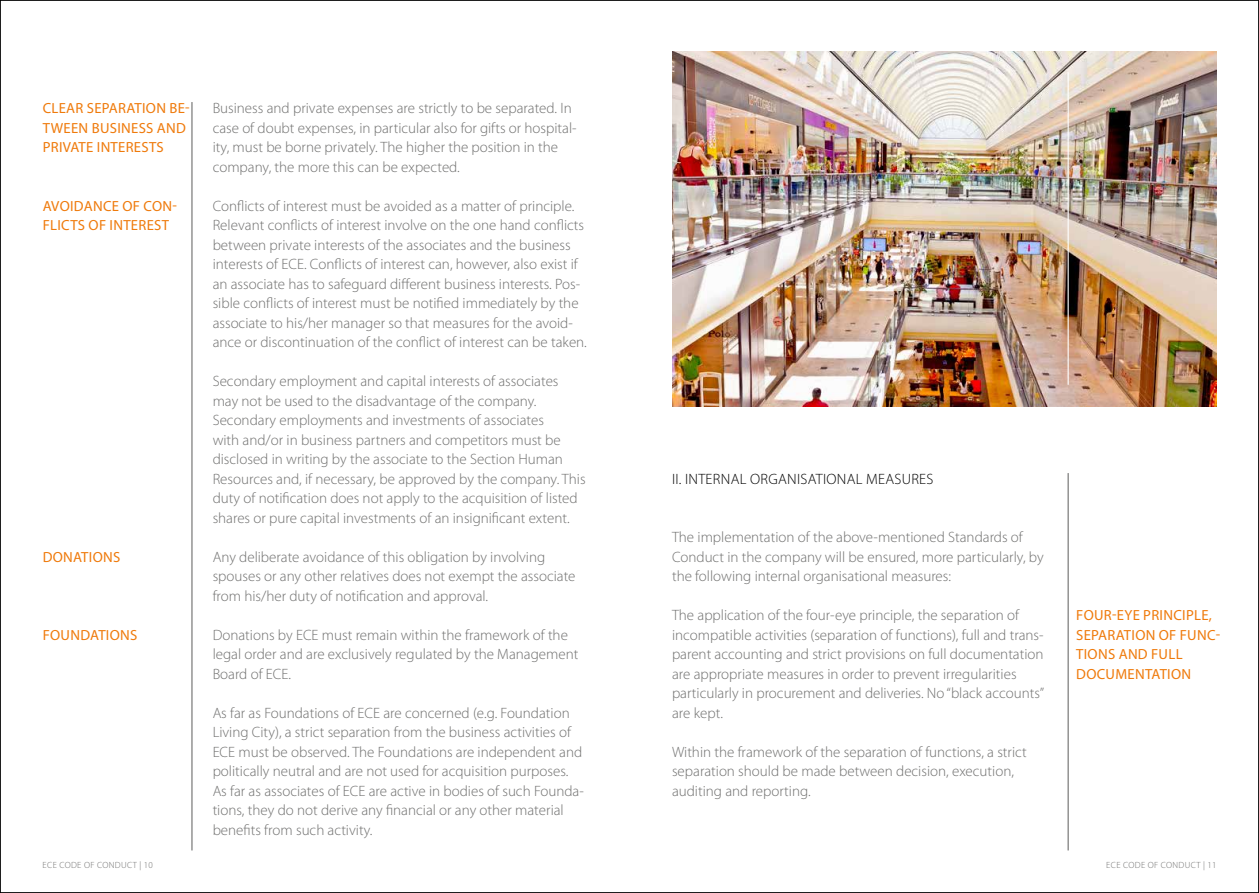
<style>
.page{position:relative;width:1259px;height:893px;background:#fff}
.page>*{position:absolute;margin:0;border:0;box-sizing:border-box;transform-origin:0 0}
.t1{font:300 15px/19.5px "Myriad Pro";color:#6f6f6e}
.t2{font:300 15px "Myriad Pro";letter-spacing:.02em;color:#000}
.t3{font:14.7px/19.5px "Myriad Pro";letter-spacing:.02em;color:#ef7a0b}
.t4{font:300 9px "Myriad Pro";letter-spacing:.04em;color:#6f6f6e}
</style>
<div class="page">
<hr style="left:191px;top:102px;width:1px;height:748px;background:#6f6f6e">
<hr style="left:1067px;top:473px;width:1px;height:377px;background:#6f6f6e">
<img style="left:672px;top:51px;width:544px;height:355px">
<hr style="left:1067px;top:72px;width:1px;height:313px;background:#fff">
<p class="t3" style="left:43px;top:98px;width:149px">CLEAR SEPARATION BE-<br>TWEEN BUSINESS AND<br>PRIVATE INTERESTS</p>
<p class="t3" style="left:43px;top:196px;width:136px">AVOIDANCE OF CON-<br>FLICTS OF INTEREST</p>
<p class="t3" style="left:43px;top:547px;width:79px">DONATIONS</p>
<p class="t3" style="left:43px;top:625px;width:96px">FOUNDATIONS</p>
<p class="t1" style="left:213px;top:99px;width:365px">Business and private expenses are strictly to be separated. In case of doubt expenses, in particular also for gifts or hospital&shy;ity, must be borne privately. The higher the position in the company, the more this can be expected.</p>
<p class="t1" style="left:213px;top:196px;width:376px">Conflicts of interest must be avoided as a matter of principle.<br>Relevant conflicts of interest involve on the one hand conflicts between private interests of the associates and the business interests of ECE. Conflicts of interest can, however, also exist if an associate has to safeguard different business interests. Pos&shy;sible conflicts of interest must be notified immediately by the associate to his/her manager so that measures for the avoid&shy;ance or discontinuation of the conflict of interest can be taken.</p>
<p class="t1" style="left:213px;top:372px;width:374px">Secondary employment and capital interests of associates may not be used to the disadvantage of the company.<br>Secondary employments and investments of associates<br>with and/or in business partners and competitors must be disclosed in writing by the associate to the Section Human Resources and, if necessary, be approved by the company. This duty of notification does not apply to the acquisition of listed shares or pure capital investments of an insignificant extent.</p>
<p class="t1" style="left:213px;top:547px;width:364px">Any deliberate avoidance of this obligation by involving spouses or any other relatives does not exempt the associate from his/her duty of notification and approval.</p>
<p class="t1" style="left:213px;top:625px;width:367px">Donations by ECE must remain within the framework of the legal order and are exclusively regulated by the Management<br>Board of ECE.</p>
<p class="t1" style="left:213px;top:703px;width:373px">As far as Foundations of ECE are concerned (e.g. Foundation Living City), a strict separation from the business activities of ECE must be observed. The Foundations are independent and politically neutral and are not used for acquisition purposes.<br>As far as associates of ECE are active in bodies of such Founda&shy;tions, they do not derive any financial or any other material benefits from such activity.</p>
<p class="t2" style="left:672px;top:471px;width:263px">II. INTERNAL ORGANISATIONAL MEASURES</p>
<p class="t1" style="left:672px;top:528px;width:373px">The implementation of the above-mentioned Standards of<br>Conduct in the company will be ensured, more particularly, by the following internal organisational measures:</p>
<p class="t1" style="left:672px;top:606px;width:373px">The application of the four-eye principle, the separation of incompatible activities (separation of functions), full and trans&shy;parent accounting and strict provisions on full documentation are appropriate measures in order to prevent irregularities particularly in procurement and deliveries. No “black accounts” are kept.</p>
<p class="t1" style="left:672px;top:742px;width:356px">Within the framework of the separation of functions, a strict separation should be made between decision, execution, auditing and reporting.</p>
<p class="t3" style="left:1076px;top:605px;width:146px">FOUR-EYE PRINCIPLE,<br>SEPARATION OF FUNC-<br>TIONS AND FULL<br>DOCUMENTATION</p>
<p class="t4" style="left:43px;top:860px;width:112px">ECE CODE OF CONDUCT | 10</p>
<p class="t4" style="left:1106px;top:860px;width:112px">ECE CODE OF CONDUCT | 11</p>
</div>
